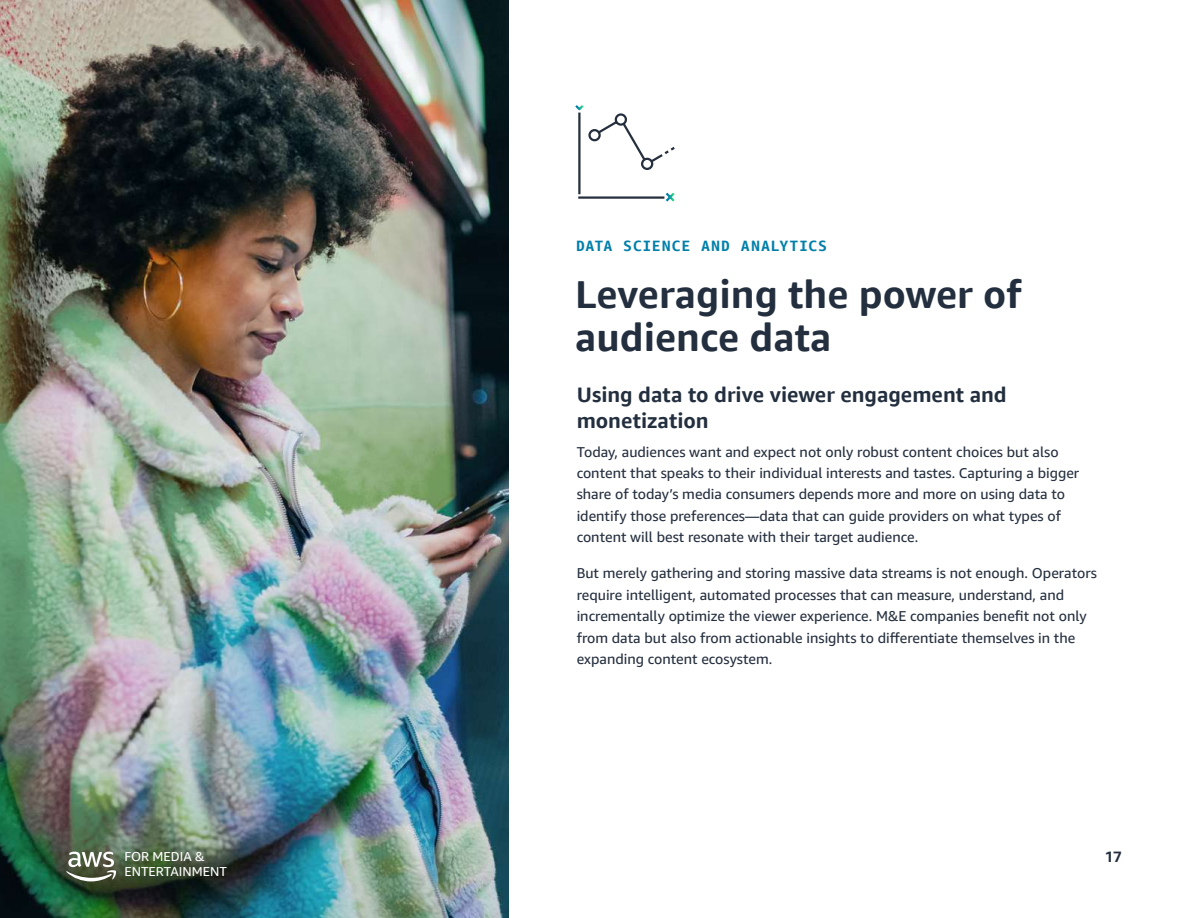
<style>
.page{position:relative;width:1188px;height:918px;background:#fff}
.page>*{position:absolute;margin:0;border:0;box-sizing:border-box;transform-origin:0 0}
.t1{font:700 39px/43.5px "Amazon Ember Display";color:#232f3e}
.t2{font:700 21px/25.5px "Amazon Ember Display";color:#232f3e}
.t3{font:700 15px "Amazon Ember Mono";letter-spacing:.045em;color:#007faa}
.t4{font:700 15px "Amazon Ember";color:#252f3e}
.t5{font:14.25px/21.3px "Amazon Ember";color:#252f3e}
.t6{font:13.05px "Amazon Ember Display";color:#fff}
</style>
<div class="page">
<img style="left:0;top:0;width:508px;height:918px">
<hr style="left:578px;top:114px;width:3px;height:79px;background:#252f3e">
<hr style="left:579px;top:196px;width:84px;height:3px;background:#252f3e">
<svg style="left:575px;top:105px;width:100px;height:66px"></svg>
<svg style="left:663px;top:192px;width:12px;height:10px"></svg>
<svg style="left:66px;top:852px;width:51px;height:29px"></svg>
<p class="t3" style="left:576px;top:236px;width:253px">DATA SCIENCE AND ANALYTICS</p>
<h1 class="t1" style="left:575px;top:272px;width:448px">Leveraging the power of audience data</h1>
<h2 class="t2" style="left:577px;top:382px;width:432px">Using data to drive viewer engagement and monetization</h2>
<p class="t5" style="left:577px;top:441px;width:504px">Today, audiences want and expect not only robust content choices but also content that speaks to their individual interests and tastes. Capturing a bigger share of today’s media consumers depends more and more on using data to identify those preferences—data that can guide providers on what types of content will best resonate with their target audience.</p>
<p class="t5" style="left:577px;top:563px;width:522px">But merely gathering and storing massive data streams is not enough. Operators require intelligent, automated processes that can measure, understand, and incrementally optimize the viewer experience. M&amp;E companies benefit not only from data but also from actionable insights to differentiate themselves in the expanding content ecosystem.</p>
<p class="t6" style="left:124px;top:848px;width:82px">FOR MEDIA &amp;</p>
<p class="t4" style="left:1105px;top:846px;width:19px">17</p>
<p class="t6" style="left:124px;top:864px;width:104px">ENTERTAINMENT</p>
</div>
